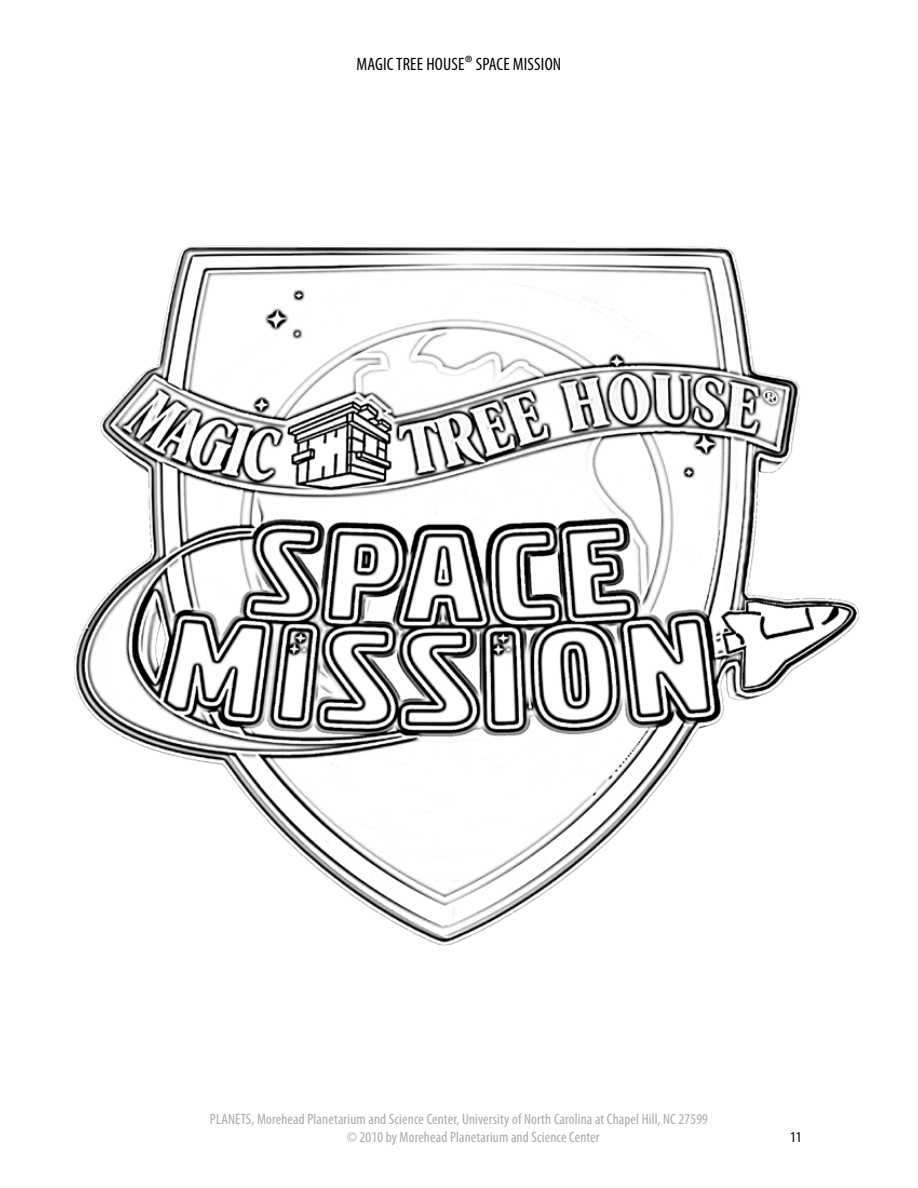
<style>
.page{position:relative;width:918px;height:1188px;background:#fff}
.page>*{position:absolute;margin:0;border:0;box-sizing:border-box;transform-origin:0 0}
.t1{font:condensed 18px "Myriad Pro";letter-spacing:.01em;color:#000}
.t2{font:condensed 15px/18px "Myriad Pro";letter-spacing:.01em;color:#a7a9ac}
.t3{font:condensed 15px "Myriad Pro";color:#000}
.s1{font-size:21px}
</style>
<div class="page">
<img style="left:74px;top:245px;width:785px;height:701px">
<p class="t1" style="left:357px;top:53px;width:206px">MAGIC TREE HOUSE<span class="s1">®</span> SPACE MISSION</p>
<p class="t2" style="left:347px;top:1110px;width:363px;text-indent:-137px">PLANETS, Morehead Planetarium and Science Center, University of North Carolina at Chapel Hill, NC 27599 © 2010 by Morehead Planetarium and Science Center</p>
<p class="t3" style="left:790px;top:1128px;width:13px">11</p>
</div>
